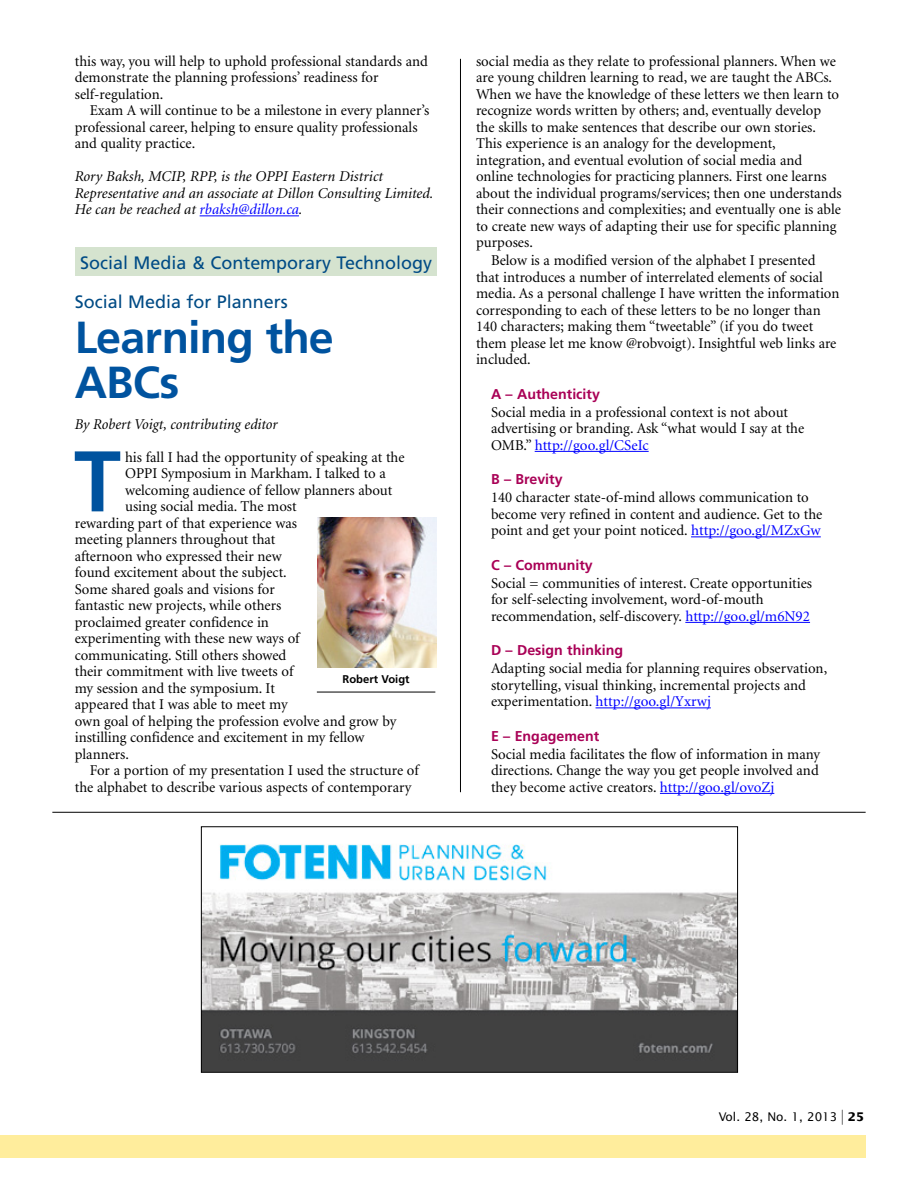
<style>
.page{position:relative;width:918px;height:1188px;background:#fff}
.page>*{position:absolute;margin:0;border:0;box-sizing:border-box;transform-origin:0 0}
.t1{font:700 85.95px "Frutiger";color:#00539f}
.t2{font:700 44.85px/44.8px "Frutiger";letter-spacing:-.02em;color:#00539f}
.t3{font:18px/39.5px "Frutiger";color:#004b85}
.t4{font:15px/16.5px "Minion";color:#000}
.t5{font:italic 15px/16.5px "Minion";color:#000}
.t6{font:700 14.25px "Frutiger";color:#a90056}
.t7{font:12px "Lucida Sans";color:#000}
.t8{font:700 11.25px "Frutiger";color:#000}
.s1{color:#00f}
.s2{font-size:15px}
.s3{font-weight:700}
</style>
<div class="page">
<div style="left:0;top:1136px;width:866px;height:22px;background:#ffed9c"></div>
<div style="left:75px;top:248px;width:362px;height:28px;background:#d5e3cf"></div>
<hr style="left:460px;top:59px;width:1px;height:733px;background:#000">
<hr style="left:200px;top:215px;width:99px;height:1px;background:#00f">
<hr style="left:535px;top:451px;width:114px;height:1px;background:#00f">
<hr style="left:691px;top:537px;width:130px;height:1px;background:#00f">
<hr style="left:685px;top:622px;width:125px;height:1px;background:#00f">
<hr style="left:596px;top:708px;width:115px;height:1px;background:#00f">
<hr style="left:660px;top:793px;width:114px;height:1px;background:#00f">
<img style="left:317px;top:518px;width:120px;height:150px">
<hr style="left:317px;top:692px;width:118px;height:1px;background:#000">
<img style="left:203px;top:844px;width:533px;height:227px">
<div style="left:201px;top:827px;width:537px;height:246px;border:1px solid #000"></div>
<hr style="left:52px;top:812px;width:814px;height:1px;background:#000">
<p class="t4" style="left:75px;top:53px;width:355px">this way, you will help to uphold professional standards and demonstrate the planning professions’ readiness for self-regulation.</p>
<p class="t4" style="left:75px;top:103px;width:356px;text-indent:15px">Exam A will continue to be a milestone in every planner’s professional career, helping to ensure quality professionals and quality practice.</p>
<p class="t5" style="left:75px;top:169px;width:360px">Rory Baksh, MCIP, RPP, is the OPPI Eastern District<br>Representative and an associate at Dillon Consulting Limited.<br>He can be reached at <span class="s1">rbaksh@dillon.ca</span>.</p>
<p class="t3" style="left:75px;top:243px;width:359px;text-indent:5px">Social Media &amp; Contemporary Technology<br>Social Media for Planners</p>
<h2 class="t2" style="left:75px;top:315px;width:261px">Learning the<br>ABCs</h2>
<p class="t5" style="left:75px;top:416px;width:204px">By Robert Voigt, contributing editor</p>
<h1 class="t1" style="left:74px;top:431px;width:47px">T</h1>
<p class="t4" style="left:125px;top:449px;width:281px">his fall I had the opportunity of speaking at the</p>
<p class="t4" style="left:125px;top:466px;width:262px">OPPI Symposium in Markham. I talked to a</p>
<p class="t4" style="left:125px;top:482px;width:269px">welcoming audience of fellow planners about</p>
<p class="t4" style="left:125px;top:499px;width:173px">using social media. The most</p>
<p class="t4" style="left:75px;top:515px;width:224px">rewarding part of that experience was</p>
<p class="t4" style="left:75px;top:532px;width:202px">meeting planners throughout that</p>
<p class="t4" style="left:75px;top:548px;width:208px">afternoon who expressed their new</p>
<p class="t4" style="left:75px;top:565px;width:214px">found excitement about the subject.</p>
<p class="t4" style="left:75px;top:581px;width:201px">Some shared goals and visions for</p>
<p class="t4" style="left:75px;top:598px;width:208px">fantastic new projects, while others</p>
<p class="t4" style="left:75px;top:614px;width:196px">proclaimed greater confidence in</p>
<p class="t4" style="left:75px;top:631px;width:226px">experimenting with these new ways of</p>
<p class="t4" style="left:75px;top:647px;width:213px">communicating. Still others showed</p>
<p class="t4" style="left:75px;top:664px;width:220px">their commitment with live tweets of</p>
<p class="t4" style="left:75px;top:680px;width:202px">my session and the symposium. It</p>
<p class="t4" style="left:75px;top:697px;width:214px">appeared that I was able to meet my</p>
<p class="t4" style="left:75px;top:713px;width:323px">own goal of helping the profession evolve and grow by</p>
<p class="t4" style="left:75px;top:730px;width:291px">instilling confidence and excitement in my fellow</p>
<p class="t4" style="left:75px;top:746px;width:56px">planners.</p>
<p class="t4" style="left:90px;top:763px;width:331px">For a portion of my presentation I used the structure of</p>
<p class="t4" style="left:75px;top:779px;width:338px">the alphabet to describe various aspects of contemporary</p>
<p class="t8" style="left:343px;top:672px;width:69px">Robert Voigt</p>
<p class="t4" style="left:476px;top:53px;width:367px">social media as they relate to professional planners. When we are young children learning to read, we are taught the ABCs.<br>When we have the knowledge of these letters we then learn to recognize words written by others; and, eventually develop the skills to make sentences that describe our own stories.<br>This experience is an analogy for the development, integration, and eventual evolution of social media and online technologies for practicing planners. First one learns about the individual programs/services; then one understands their connections and complexities; and eventually one is able to create new ways of adapting their use for specific planning purposes.</p>
<p class="t4" style="left:476px;top:253px;width:365px;text-indent:15px">Below is a modified version of the alphabet I presented that introduces a number of interrelated elements of social media. As a personal challenge I have written the information corresponding to each of these letters to be no longer than 140 characters; making them “tweetable” (if you do tweet them please let me know @robvoigt). Insightful web links are included.</p>
<p class="t6" style="left:491px;top:386px;width:110px">A – Authenticity</p>
<p class="t4" style="left:491px;top:404px;width:315px">Social media in a professional context is not about advertising or branding. Ask “what would I say at the<br>OMB.” <span class="s1">http://goo.gl/CSeIc</span></p>
<p class="t6" style="left:491px;top:471px;width:73px">B – Brevity</p>
<p class="t4" style="left:491px;top:490px;width:333px">140 character state-of-mind allows communication to become very refined in content and audience. Get to the point and get your point noticed. <span class="s1">http://goo.gl/MZxGw</span></p>
<p class="t6" style="left:491px;top:557px;width:103px">C – Community</p>
<p class="t4" style="left:491px;top:575px;width:323px">Social = communities of interest. Create opportunities for self-selecting involvement, word-of-mouth recommendation, self-discovery. <span class="s1">http://goo.gl/m6N92</span></p>
<p class="t6" style="left:491px;top:642px;width:134px">D – Design thinking</p>
<p class="t4" style="left:491px;top:661px;width:338px">Adapting social media for planning requires observation, storytelling, visual thinking, incremental projects and experimentation. <span class="s1">http://goo.gl/Yxrwj</span></p>
<p class="t6" style="left:491px;top:728px;width:110px">E – Engagement</p>
<p class="t4" style="left:491px;top:746px;width:331px;text-align:justify">Social media facilitates the flow of information in many directions. Change the way you get people involved and they become active creators. <span class="s1">http://goo.gl/ovoZj</span></p>
<p class="t7" style="left:719px;top:1110px;width:147px">Vol. 28, No. 1, 2013 <span class="s2">|</span> <span class="s3">25</span></p>
</div>
